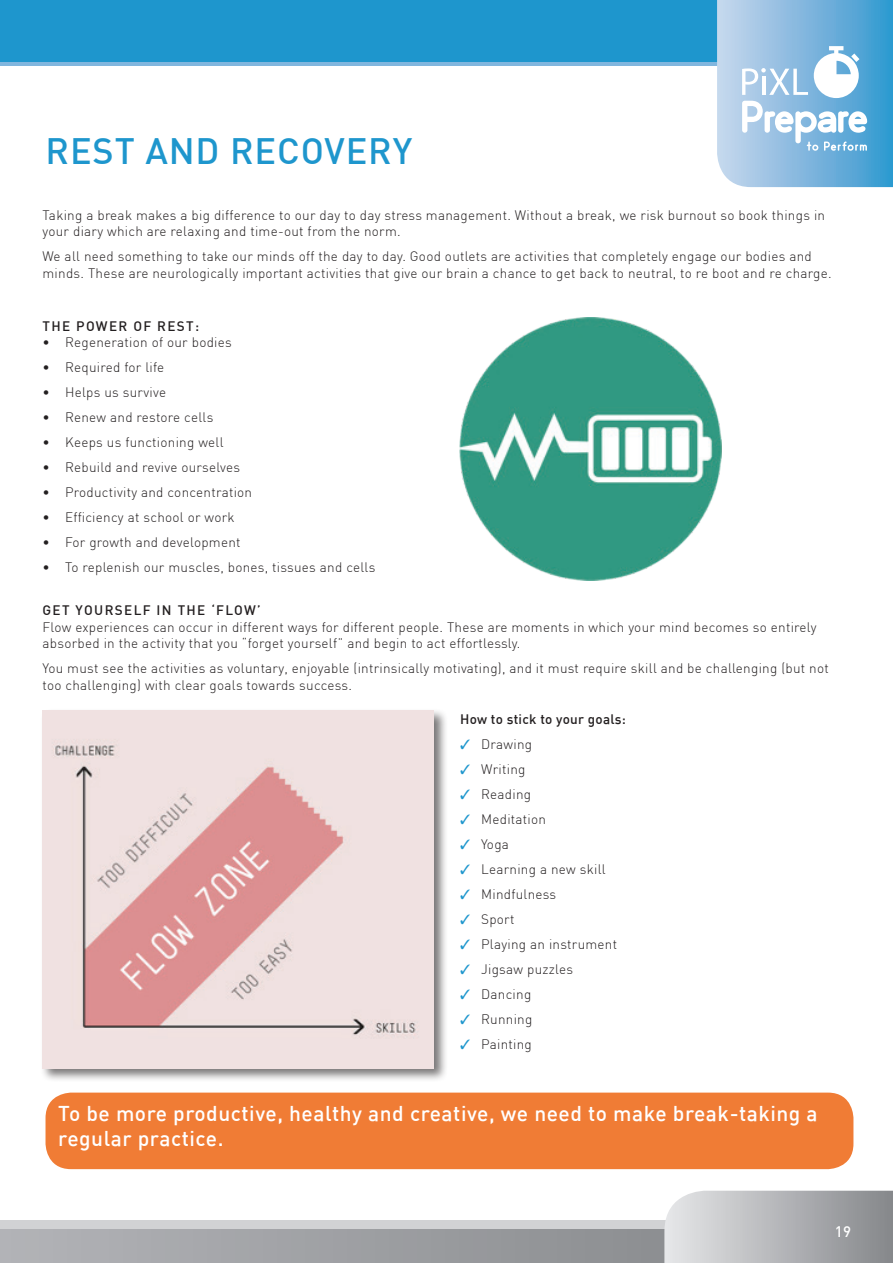
<style>
.page{position:relative;width:893px;height:1263px;background:#fff}
.page>*{position:absolute;margin:0;border:0;box-sizing:border-box;transform-origin:0 0}
.t1{font:500 36px "DIN";letter-spacing:.025em;color:#1e96cd}
.t2{font:500 21px/25.2px "DIN";letter-spacing:.025em;color:#fff}
.t3{font:500 15px "DIN";color:#fff}
.t4{font:300 13.5px/16.5px "DIN";letter-spacing:.02em;color:#231f20}
.t5{font:500 13.5px "DIN";letter-spacing:.1em;color:#231f20}
.t6{font:500 13.5px "DIN";letter-spacing:.02em;color:#231f20}
.s1{color:#1e96cd}
</style>
<div class="page">
<div style="left:0;top:1220px;width:893px;height:43px;background:#d1d2d4"></div>
<div style="left:0;top:4px;width:893px;height:62px;background:#81b6de"></div>
<div style="left:0;top:0;width:893px;height:62px;background:#1e96cd"></div>
<svg style="left:0;top:1229px;width:664px;height:34px"></svg>
<svg style="left:664px;top:1191px;width:229px;height:72px"></svg>
<svg style="left:717px;top:0;width:176px;height:187px"></svg>
<img style="left:459px;top:317px;width:263px;height:263px">
<div style="left:40px;top:708px;width:408px;height:374px;background:#231f20;opacity:.6"></div>
<img style="left:43px;top:710px;width:391px;height:358px">
<div style="left:46px;top:1092px;width:807px;height:77px;background:#f07c35;border-radius:26px"></div>
<h1 class="t1" style="left:46px;top:128px;width:368px">REST AND RECOVERY</h1>
<p class="t4" style="left:43px;top:206px;width:784px">Taking a break makes a big difference to our day to day stress management. Without a break, we risk burnout so book things in your diary which are relaxing and time-out from the norm.</p>
<p class="t4" style="left:43px;top:248px;width:791px">We all need something to take our minds off the day to day. Good outlets are activities that completely engage our bodies and minds. These are neurologically important activities that give our brain a chance to get back to neutral, to re boot and re charge.</p>
<p class="t5" style="left:43px;top:317px;width:158px">THE POWER OF REST:</p>
<p class="t4" style="left:43px;top:334px;width:191px">• Regeneration of our bodies</p>
<p class="t4" style="left:43px;top:359px;width:123px">• Required for life</p>
<p class="t4" style="left:43px;top:384px;width:125px">• Helps us survive</p>
<p class="t4" style="left:43px;top:409px;width:172px">• Renew and restore cells</p>
<p class="t4" style="left:43px;top:434px;width:183px">• Keeps us functioning well</p>
<p class="t4" style="left:43px;top:459px;width:199px">• Rebuild and revive ourselves</p>
<p class="t4" style="left:43px;top:484px;width:211px">• Productivity and concentration</p>
<p class="t4" style="left:43px;top:509px;width:194px">• Efficiency at school or work</p>
<p class="t4" style="left:43px;top:534px;width:200px">• For growth and development</p>
<p class="t4" style="left:43px;top:559px;width:334px">• To replenish our muscles, bones, tissues and cells</p>
<p class="t5" style="left:43px;top:602px;width:220px">GET YOURSELF IN THE ‘FLOW’</p>
<p class="t4" style="left:43px;top:619px;width:776px">Flow experiences can occur in different ways for different people. These are moments in which your mind becomes so entirely absorbed in the activity that you “forget yourself” and begin to act effortlessly.</p>
<p class="t4" style="left:43px;top:660px;width:788px">You must see the activities as voluntary, enjoyable (intrinsically motivating), and it must require skill and be challenging (but not too challenging) with clear goals towards success.</p>
<p class="t6" style="left:460px;top:710px;width:167px">How to stick to your goals:</p>
<p class="t4" style="left:460px;top:735px;width:73px"><span class="s1">✓</span> Drawing</p>
<p class="t4" style="left:460px;top:760px;width:67px"><span class="s1">✓</span> Writing</p>
<p class="t4" style="left:460px;top:785px;width:73px"><span class="s1">✓</span> Reading</p>
<p class="t4" style="left:460px;top:810px;width:87px"><span class="s1">✓</span> Meditation</p>
<p class="t4" style="left:460px;top:835px;width:50px"><span class="s1">✓</span> Yoga</p>
<p class="t4" style="left:460px;top:860px;width:147px"><span class="s1">✓</span> Learning a new skill</p>
<p class="t4" style="left:460px;top:885px;width:98px"><span class="s1">✓</span> Mindfulness</p>
<p class="t4" style="left:460px;top:910px;width:56px"><span class="s1">✓</span> Sport</p>
<p class="t4" style="left:460px;top:936px;width:159px"><span class="s1">✓</span> Playing an instrument</p>
<p class="t4" style="left:460px;top:961px;width:114px"><span class="s1">✓</span> Jigsaw puzzles</p>
<p class="t4" style="left:460px;top:986px;width:73px"><span class="s1">✓</span> Dancing</p>
<p class="t4" style="left:460px;top:1011px;width:74px"><span class="s1">✓</span> Running</p>
<p class="t4" style="left:460px;top:1036px;width:73px"><span class="s1">✓</span> Painting</p>
<h2 class="t2" style="left:58px;top:1100px;width:761px">To be more productive, healthy and creative, we need to make break-taking a regular practice.</h2>
<p class="t3" style="left:835px;top:1222px;width:18px">19</p>
</div>
